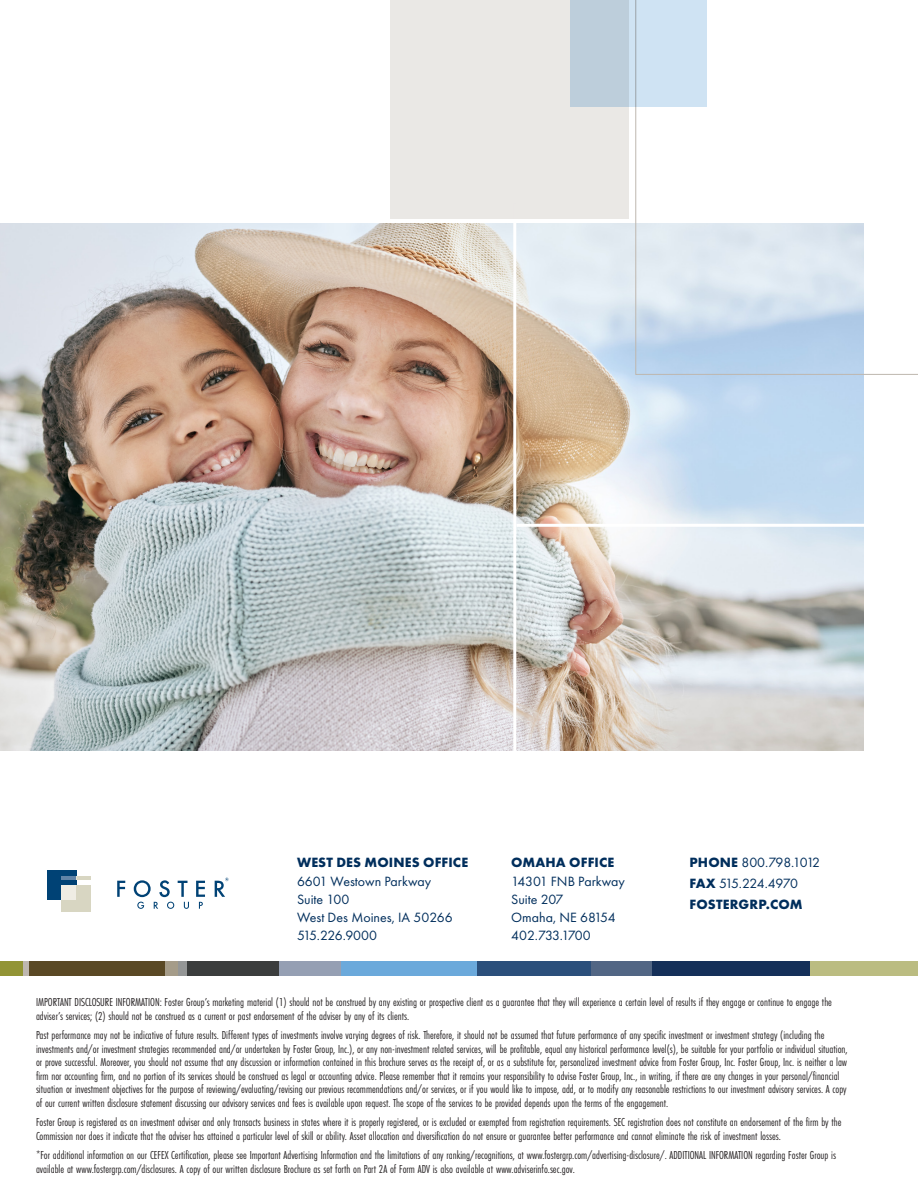
<style>
.page{position:relative;width:918px;height:1188px;background:#fff}
.page>*{position:absolute;margin:0;border:0;box-sizing:border-box;transform-origin:0 0}
.t1{font:13.95px "Futura PT";color:#002e5c}
.t2{font:13.95px "Futura PT";letter-spacing:-.05em;color:#002e5c}
.t3{font:700 13.95px "Futura PT";letter-spacing:.01em;color:#002e5c}
.t4{font:13.95px "Futura PT";letter-spacing:-.035em;color:#002e5c}
.t5{font:12px/13.5px "Futura PT Cond";color:#231f20}
.s1{font-weight:700}
</style>
<div class="page">
<img style="left:0;top:223px;width:864px;height:528px">
<div style="left:0;top:961px;width:227px;height:15px;background:#beb7af"></div>
<div style="left:0;top:961px;width:23px;height:15px;background:#929435"></div>
<div style="left:793px;top:961px;width:125px;height:15px;background:#bbbc81"></div>
<div style="left:30px;top:961px;width:249px;height:15px;background:#5a4925"></div>
<svg style="left:187px;top:961px;width:154px;height:15px;background:#5f646c"></svg>
<div style="left:341px;top:961px;width:249px;height:15px;background:#6ba9db"></div>
<svg style="left:478px;top:961px;width:174px;height:15px;background:#38577e"></svg>
<div style="left:652px;top:961px;width:158px;height:15px;background:#153059"></div>
<svg style="left:165px;top:961px;width:22px;height:15px"></svg>
<hr style="left:61px;top:876px;width:30px;height:4px;background:#d8d6c2">
<div style="left:47px;top:871px;width:29px;height:29px;background:#004275"></div>
<div style="left:62px;top:885px;width:29px;height:27px;background:#d8d6c2"></div>
<svg style="left:117px;top:881px;width:8px;height:16px"></svg>
<svg style="left:134px;top:880px;width:55px;height:29px"></svg>
<svg style="left:196px;top:881px;width:9px;height:28px"></svg>
<hr style="left:61px;top:876px;width:15px;height:4px;background:#6084a8">
<div style="left:62px;top:885px;width:14px;height:15px;background:#efede4"></div>
<svg style="left:215px;top:878px;width:14px;height:19px"></svg>
<hr style="left:513px;top:203px;width:3px;height:650px;background:#fff">
<hr style="left:517px;top:524px;width:383px;height:3px;background:#fff">
<svg style="left:635px;top:107px;width:283px;height:268px"></svg>
<div style="left:571px;top:0;width:136px;height:107px;background:#cfe3f3"></div>
<svg style="left:391px;top:0;width:238px;height:219px;background:#e4e4e3"></svg>
<p class="t3" style="left:297px;top:854px;width:173px">WEST DES MOINES OFFICE</p>
<p class="t1" style="left:297px;top:873px;width:136px">6601 Westown Parkway</p>
<p class="t1" style="left:297px;top:891px;width:54px">Suite 100</p>
<p class="t1" style="left:297px;top:909px;width:157px">West Des Moines, IA 50266</p>
<p class="t4" style="left:297px;top:927px;width:82px">515.226.9000</p>
<p class="t3" style="left:511px;top:854px;width:105px">OMAHA OFFICE</p>
<p class="t1" style="left:511px;top:873px;width:115px">14301 FNB Parkway</p>
<p class="t1" style="left:511px;top:891px;width:54px">Suite 207</p>
<p class="t1" style="left:511px;top:909px;width:106px">Omaha, NE 68154</p>
<p class="t2" style="left:511px;top:927px;width:81px">402.733.1700</p>
<p class="t2" style="left:689px;top:855px;width:132px"><span class="s1">PHONE</span> 800.798.1012</p>
<p class="t2" style="left:689px;top:875px;width:110px"><span class="s1">FAX</span> 515.224.4970</p>
<p class="t3" style="left:689px;top:896px;width:115px">FOSTERGRP.COM</p>
<p class="t5" style="left:36px;top:996px;width:797px">IMPORTANT DISCLOSURE INFORMATION: Foster Group’s marketing material (1) should not be construed by any existing or prospective client as a guarantee that they will experience a certain level of results if they engage or continue to engage the adviser’s services; (2) should not be construed as a current or past endorsement of the adviser by any of its clients.</p>
<p class="t5" style="left:36px;top:1029px;width:813px">Past performance may not be indicative of future results. Different types of investments involve varying degrees of risk. Therefore, it should not be assumed that future performance of any specific investment or investment strategy (including the investments and/or investment strategies recommended and/or undertaken by Foster Group, Inc.), or any non-investment related services, will be profitable, equal any historical performance level(s), be suitable for your portfolio or individual situation, or prove successful. Moreover, you should not assume that any discussion or information contained in this brochure serves as the receipt of, or as a substitute for, personalized investment advice from Foster Group, Inc. Foster Group, Inc. is neither a law firm nor accounting firm, and no portion of its services should be construed as legal or accounting advice. Please remember that it remains your responsibility to advise Foster Group, Inc., in writing, if there are any changes in your personal/financial situation or investment objectives for the purpose of reviewing/evaluating/revising our previous recommendations and/or services, or if you would like to impose, add, or to modify any reasonable restrictions to our investment advisory services. A copy of our current written disclosure statement discussing our advisory services and fees is available upon request. The scope of the services to be provided depends upon the terms of the engagement.</p>
<p class="t5" style="left:36px;top:1116px;width:807px">Foster Group is registered as an investment adviser and only transacts business in states where it is properly registered, or is excluded or exempted from registration requirements. SEC registration does not constitute an endorsement of the firm by the<br>Commission nor does it indicate that the adviser has attained a particular level of skill or ability. Asset allocation and diversification do not ensure or guarantee better performance and cannot eliminate the risk of investment losses.</p>
<p class="t5" style="left:36px;top:1149px;width:802px">*For additional information on our CEFEX Certification, please see Important Advertising Information and the limitations of any ranking/recognitions, at www.fostergrp.com/advertising-disclosure/. ADDITIONAL INFORMATION regarding Foster Group is available at www.fostergrp.com/disclosures. A copy of our written disclosure Brochure as set forth on Part 2A of Form ADV is also available at www.adviserinfo.sec.gov.</p>
</div>
